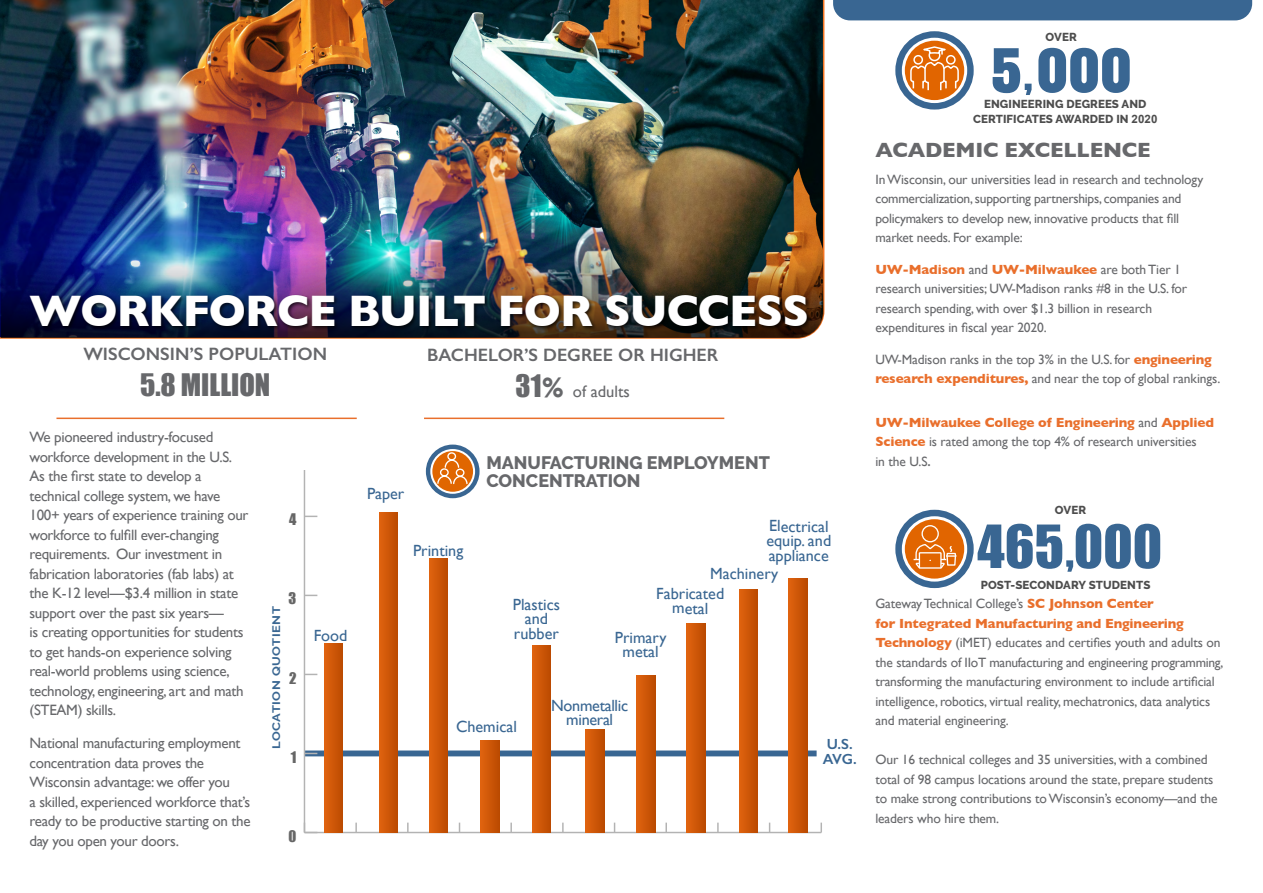
<style>
.page{position:relative;width:1263px;height:893px;background:#fff}
.page>*{position:absolute;margin:0;border:0;box-sizing:border-box;transform-origin:0 0}
.t1{font:55.05px "Impact";color:#396692}
.t2{font:700 45px "Gill Sans";letter-spacing:-.02em;color:#fff}
.t3{font:28.5px "Impact";color:#67686b}
.t4{font:700 21px "Gill Sans";letter-spacing:-.01em;color:#67686b}
.t5{font:600 18px "Gill Sans";color:#67686b}
.t6{font:800 18px/18px "Raleway";color:#67686b}
.t7{font:16.5px "Gill Sans";color:#67686b}
.t8{font:16.2px/14.7px "Gill Sans";color:#396692;text-align:center}
.t9{font:16.2px/14.7px "Gill Sans";letter-spacing:-.02em;color:#396692;text-align:center}
.t10{font:15px/19.5px "Gill Sans";letter-spacing:-.02em;color:#67686b}
.t11{font:600 14.7px/14.7px "Gill Sans";color:#396692}
.t12{font:14.7px "Impact";color:#666}
.t13{font:13.5px/19.5px "Gill Sans";letter-spacing:-.01em;color:#67686b}
.t14{font:800 11.55px/15.1px "Raleway";letter-spacing:.01em;color:#4d4d4d;text-align:center}
.t15{font:700 10.8px "Raleway";letter-spacing:.04em;color:#396692;scale:1.19 1}
.s1{font-family:"Impact";font-size:28.5px}
.s2{font-weight:700;font-size:28.5px}
.s3{font-family:"Arial";font-weight:700}
.s4{font-weight:700;color:#e96f2c}
.s5{font-weight:600}
</style>
<div class="page">
<img style="left:0;top:0;width:825px;height:339px">
<img style="left:1px;top:253px;width:823px;height:85px">
<div style="left:305px;top:750px;width:512px;height:6px;background:#396692"></div>
<hr style="left:304px;top:832px;width:517px;height:1px;background:#b3b3b3">
<svg style="left:355px;top:823px;width:2px;height:9px"></svg>
<svg style="left:407px;top:823px;width:2px;height:9px"></svg>
<svg style="left:510px;top:823px;width:2px;height:9px"></svg>
<svg style="left:562px;top:823px;width:2px;height:9px"></svg>
<svg style="left:665px;top:823px;width:2px;height:9px"></svg>
<svg style="left:717px;top:823px;width:2px;height:9px"></svg>
<svg style="left:769px;top:823px;width:2px;height:9px"></svg>
<svg style="left:820px;top:823px;width:2px;height:9px"></svg>
<svg style="left:304px;top:470px;width:13px;height:362px"></svg>
<svg style="left:324px;top:644px;width:19px;height:188px;background:#ce5708"></svg>
<svg style="left:379px;top:512px;width:19px;height:320px;background:#cd5607"></svg>
<svg style="left:429px;top:558px;width:19px;height:274px;background:#cd5608"></svg>
<svg style="left:481px;top:740px;width:18px;height:92px;background:#cd5607"></svg>
<svg style="left:532px;top:646px;width:19px;height:186px;background:#cd5607"></svg>
<svg style="left:585px;top:730px;width:19px;height:102px;background:#ce5708"></svg>
<svg style="left:637px;top:675px;width:18px;height:157px;background:#ce5708"></svg>
<svg style="left:687px;top:623px;width:18px;height:209px;background:#ce5708"></svg>
<svg style="left:739px;top:589px;width:19px;height:243px;background:#cd5607"></svg>
<svg style="left:788px;top:579px;width:19px;height:253px;background:#ce5708"></svg>
<div style="left:426px;top:445px;width:53px;height:53px;border:11px solid #396692;border-radius:50%"></div>
<svg style="left:431px;top:450px;width:43px;height:43px"></svg>
<div style="left:430px;top:449px;width:45px;height:45px;border:2px solid #fff;border-radius:50%"></div>
<svg style="left:437px;top:452px;width:31px;height:33px"></svg>
<svg style="left:1038px;top:48px;width:92px;height:45px"></svg>
<svg style="left:993px;top:48px;width:38px;height:47px"></svg>
<div style="left:895px;top:31px;width:79px;height:79px;border:16px solid #396692;border-radius:50%"></div>
<svg style="left:903px;top:39px;width:63px;height:63px"></svg>
<div style="left:902px;top:38px;width:65px;height:65px;border:3px solid #fff;border-radius:50%"></div>
<svg style="left:909px;top:46px;width:50px;height:46px;background:#e68638"></svg>
<div style="left:895px;top:510px;width:79px;height:78px;border:16px solid #396692;border-radius:50%"></div>
<svg style="left:903px;top:518px;width:63px;height:62px"></svg>
<div style="left:902px;top:516px;width:65px;height:66px;border:3px solid #fff;border-radius:50%"></div>
<svg style="left:1066px;top:560px;width:7px;height:12px"></svg>
<div style="left:921px;top:525px;width:18px;height:17px;border:1px solid #fff;border-radius:50%"></div>
<svg style="left:913px;top:543px;width:44px;height:46px"></svg>
<div style="left:28px;top:293px;width:784px;height:37px;background:#000;opacity:.75"></div>
<hr style="left:56px;top:418px;width:301px;height:1px;background:#e96f2c">
<hr style="left:424px;top:418px;width:300px;height:1px;background:#e96f2c">
<div style="left:833px;top:0;width:419px;height:20px;background:#396692"></div>
<p class="t14" style="left:1046px;top:30px;width:33px">OVER</p>
<h2 class="t2" style="left:29px;top:275px;width:781px">WORKFORCE BUILT FOR SUCCESS</h2>
<h3 class="t5" style="left:83px;top:343px;width:245px">WISCONSIN’S POPULATION</h3>
<h3 class="t3" style="left:140px;top:362px;width:132px">5.8 MILLION</h3>
<h3 class="t5" style="left:427px;top:344px;width:293px">BACHELOR’S DEGREE OR HIGHER</h3>
<p class="t7" style="left:516px;top:381px;width:116px"><span class="s1">31</span><span class="s2">%</span> of adults</p>
<p class="t10" style="left:29px;top:427px;width:220px">We pioneered industry-focused workforce development in the U.S.<br>As the first state to develop a technical college system, we have 100+ years of experience training our workforce to fulfill ever-changing requirements. Our investment in fabrication laboratories (fab labs) at the K-12 level—$3.4 million in state support over the past six years—<br>is creating opportunities for students to get hands-on experience solving real-world problems using science, technology, engineering, art and math (STEAM) skills.</p>
<p class="t10" style="left:29px;top:733px;width:223px">National manufacturing employment concentration data proves the Wisconsin advantage: we offer you<br>a skilled, experienced workforce that’s ready to be productive starting on the day you open your doors.</p>
<p class="t12" style="left:289px;top:508px;width:9px">4</p>
<p class="t15" style="left:270px;top:749px;width:121px;rotate:-90deg">LOCATION QUOTIENT</p>
<p class="t12" style="left:289px;top:587px;width:9px">3</p>
<p class="t12" style="left:289px;top:666px;width:9px">2</p>
<p class="t12" style="left:291px;top:745px;width:7px">1</p>
<p class="t8" style="left:314px;top:628px;width:35px">Food</p>
<p class="t8" style="left:367px;top:486px;width:39px">Paper</p>
<p class="t8" style="left:413px;top:543px;width:52px">Printing</p>
<h3 class="t6" style="left:486px;top:454px;width:285px">MANUFACTURING EMPLOYMENT<br>CONCENTRATION</h3>
<p class="t8" style="left:766px;top:518px;width:66px;text-align:left">Electrical equip. and appliance</p>
<p class="t8" style="left:513px;top:597px;width:49px">Plastics and rubber</p>
<p class="t8" style="left:710px;top:566px;width:70px">Machinery</p>
<p class="t8" style="left:656px;top:586px;width:69px">Fabricated metal</p>
<p class="t8" style="left:615px;top:630px;width:53px">Primary metal</p>
<p class="t8" style="left:456px;top:719px;width:62px">Chemical</p>
<p class="t9" style="left:551px;top:698px;width:78px">Nonmetallic mineral</p>
<p class="t11" style="left:823px;top:736px;width:35px">U.S.<br>AVG.</p>
<p class="t12" style="left:288px;top:824px;width:9px">0</p>
<p class="t14" style="left:973px;top:97px;width:186px">ENGINEERING DEGREES AND<br>CERTIFICATES AWARDED IN <span class="s3">2020</span></p>
<h3 class="t4" style="left:875px;top:133px;width:277px">ACADEMIC EXCELLENCE</h3>
<p class="t13" style="left:875px;top:169px;width:329px">In Wisconsin, our universities lead in research and technology commercialization, supporting partnerships, companies and policymakers to develop new, innovative products that fill market needs. For example:</p>
<p class="t13" style="left:875px;top:259px;width:313px"><span class="s4">UW-Madison</span> and <span class="s4">UW-Milwaukee</span> are both Tier 1 research universities; UW-Madison ranks #8 in the U.S. for research spending, with over $1.3 billion in research expenditures in fiscal year 2020.</p>
<p class="t13" style="left:875px;top:349px;width:346px">UW-Madison ranks in the top 3% in the U.S. for <span class="s4">engineering research expenditures,</span> and near the top of global rankings.</p>
<p class="t13" style="left:875px;top:412px;width:340px"><span class="s4">UW-Milwaukee College of Engineering</span> and <span class="s4">Applied<br>Science</span> is rated among the top 4% of research universities<br>in the U.S<span class="s5">.</span></p>
<p class="t14" style="left:1055px;top:503px;width:33px">OVER</p>
<h1 class="t1" style="left:977px;top:504px;width:186px">465 000</h1>
<p class="t14" style="left:981px;top:577px;width:171px">POST-SECONDARY STUDENTS</p>
<p class="t13" style="left:875px;top:594px;width:349px">Gateway Technical College’s <span class="s4">SC Johnson Center<br>for Integrated Manufacturing and Engineering Technology</span> (iMET) educates and certifies youth and adults on the standards of IIoT manufacturing and engineering programming, transforming the manufacturing environment to include artificial intelligence, robotics, virtual reality, mechatronics, data analytics and material engineering.</p>
<p class="t13" style="left:875px;top:750px;width:344px">Our 16 technical colleges and 35 universities, with a combined total of 98 campus locations around the state, prepare students to make strong contributions to Wisconsin’s economy—and the leaders who hire them.</p>
</div>
